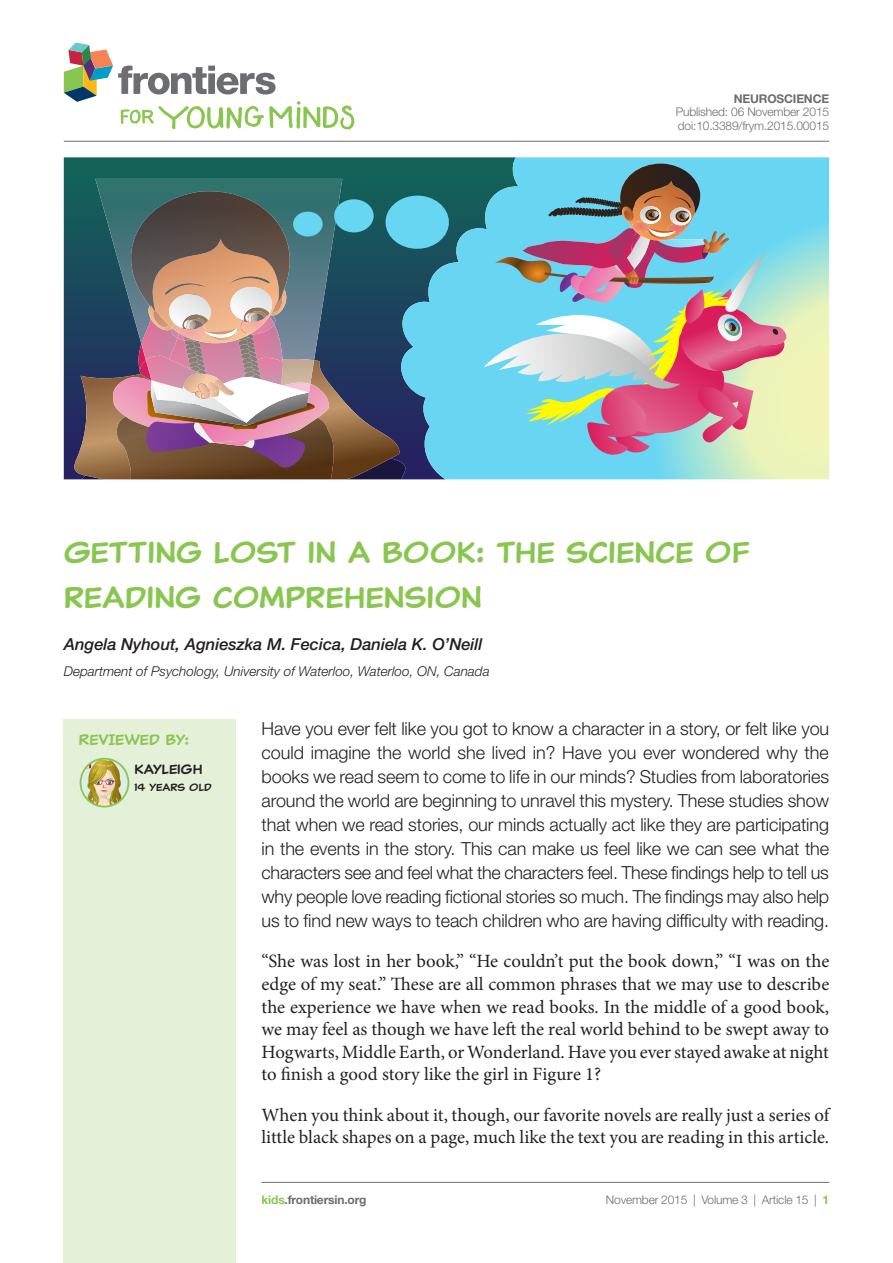
<style>
.page{position:relative;width:893px;height:1263px;background:#fff}
.page>*{position:absolute;margin:0;border:0;box-sizing:border-box;transform-origin:0 0}
.t1{font:30px/45px "Classic Comic";color:#89c650}
.t2{font:18.75px/22.5px "Minion Pro";letter-spacing:-.005em;color:#231f20;text-align:justify}
.t3{font:300 18px/24px "Helvetica Neue LT Std";letter-spacing:-.005em;color:#231f20;text-align:justify}
.t4{font:italic 500 16.5px "Helvetica Neue LT Std";color:#231f20}
.t5{font:15px "Classic Comic";color:#89c650}
.t6{font:italic 300 13.5px "Helvetica Neue LT Std";color:#231f20}
.t7{font:13.5px "Classic Comic";color:#231f20}
.t8{font:300 12px/13.5px "Helvetica Neue LT Std";letter-spacing:-.015em;color:#6c6d70}
.t9{font:700 12px "Helvetica Neue LT Std";letter-spacing:-.015em;color:#6c6d70}
.t10{font:10.5px "Classic Comic";color:#231f20}
.s1{color:#89c650}
.s2{font-weight:700;color:#89c650}
</style>
<div class="page">
<hr style="left:64px;top:141px;width:765px;height:1px;background:#6c6d70">
<svg style="left:64px;top:43px;width:290px;height:87px"></svg>
<hr style="left:261px;top:1182px;width:568px;height:1px;background:#6c6d70">
<div style="left:64px;top:720px;width:172px;height:543px;background:#e4f0d8"></div>
<svg style="left:64px;top:157px;width:337px;height:322px;background:#18575b"></svg>
<svg style="left:401px;top:157px;width:428px;height:322px;background:#78c1c7"></svg>
<img style="left:400px;top:459px;width:5px;height:20px">
<img style="left:95px;top:179px;width:247px;height:105px">
<img style="left:109px;top:191px;width:196px;height:93px">
<svg style="left:74px;top:284px;width:326px;height:195px;background:#826f75"></svg>
<img style="left:146px;top:355px;width:53px;height:34px">
<svg style="left:383px;top:196px;width:68px;height:55px;background:#4fb0c5"></svg>
<svg style="left:333px;top:199px;width:42px;height:35px"></svg>
<svg style="left:292px;top:212px;width:32px;height:25px"></svg>
<svg style="left:484px;top:163px;width:302px;height:293px;background:#9aafba"></svg>
<svg style="left:79px;top:757px;width:51px;height:51px"></svg>
<p class="t9" style="left:734px;top:91px;width:97px">NEUROSCIENCE</p>
<p class="t8" style="left:676px;top:105px;width:155px">Published: 06 November 2015 doi:10.3389/frym.2015.00015</p>
<h1 class="t1" style="left:64px;top:530px;width:688px">GETTING LOST IN A BOOK: THE SCIENCE OF<br>READING COMPREHENSION</h1>
<p class="t4" style="left:64px;top:634px;width:420px">Angela Nyhout, Agnieszka M. Fecica, Daniela K. O’Neill</p>
<p class="t6" style="left:64px;top:663px;width:427px">Department of Psychology, University of Waterloo, Waterloo, ON, Canada</p>
<p class="t5" style="left:79px;top:729px;width:112px">REVIEWED BY:</p>
<p class="t7" style="left:134px;top:760px;width:69px">KAYLEIGH</p>
<p class="t10" style="left:134px;top:780px;width:79px">14 YEARS OLD</p>
<p class="t3" style="left:261px;top:716px;width:569px">Have you ever felt like you got to know a character in a story, or felt like you could imagine the world she lived in? Have you ever wondered why the books we read seem to come to life in our minds? Studies from laboratories around the world are beginning to unravel this mystery. These studies show that when we read stories, our minds actually act like they are participating in the events in the story. This can make us feel like we can see what the characters see and feel what the characters feel. These findings help to tell us why people love reading fictional stories so much. The findings may also help us to find new ways to teach children who are having difficulty with reading.</p>
<p class="t2" style="left:261px;top:950px;width:569px">“She was lost in her book,” “He couldn’t put the book down,” “I was on the edge of my seat.” These are all common phrases that we may use to describe the experience we have when we read books. In the middle of a good book, we may feel as though we have left the real world behind to be swept away to Hogwarts, Middle Earth, or Wonderland. Have you ever stayed awake at night to finish a good story like the girl in Figure 1?</p>
<p class="t2" style="left:261px;top:1103px;width:569px">When you think about it, though, our favorite novels are really just a series of little black shapes on a page, much like the text you are reading in this article.</p>
<p class="t9" style="left:261px;top:1192px;width:107px"><span class="s1">kids</span>.frontiersin.org</p>
<p class="t8" style="left:606px;top:1193px;width:225px">November 2015 | Volume 3 | Article 15 | <span class="s2">1</span></p>
</div>
